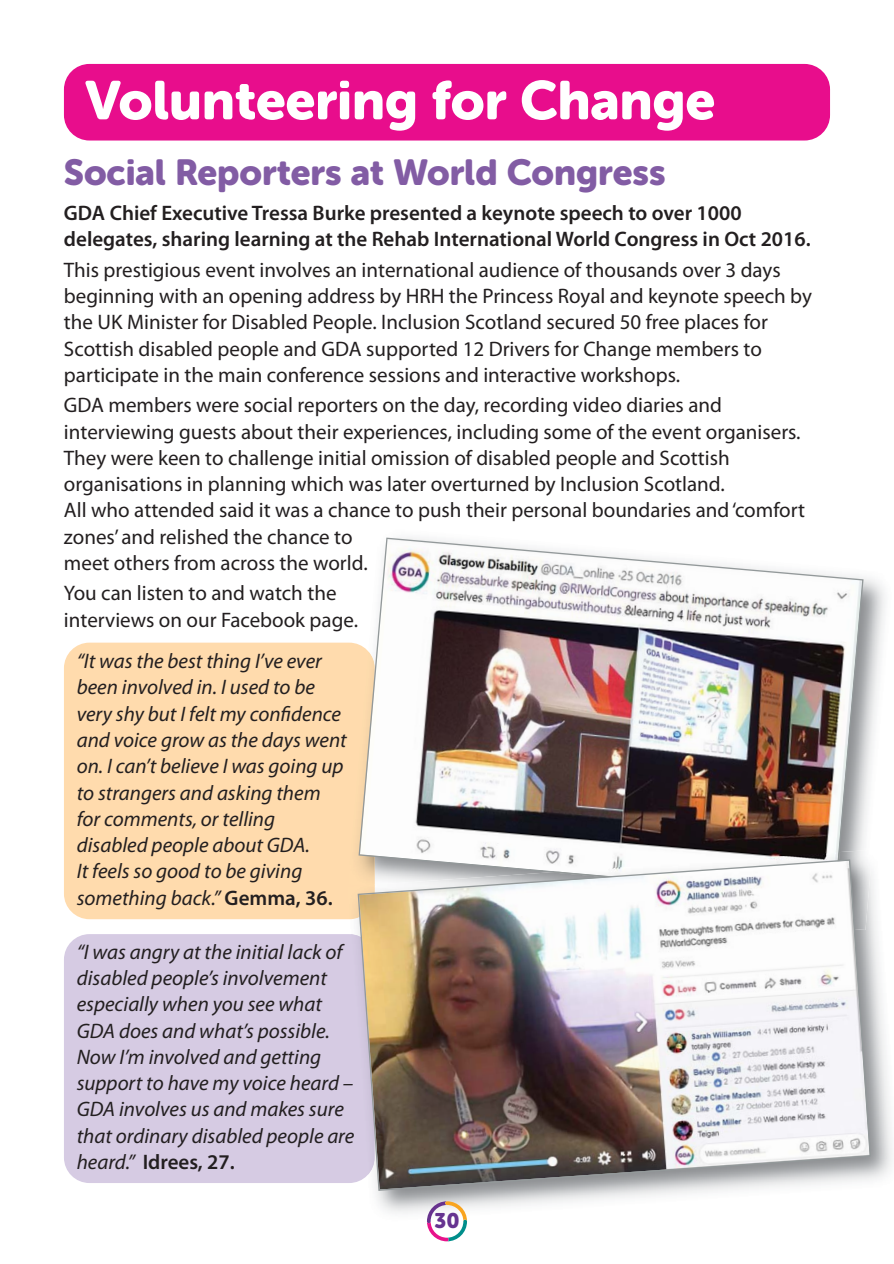
<style>
.page{position:relative;width:894px;height:1264px;background:#fff}
.page>*{position:absolute;margin:0;border:0;box-sizing:border-box;transform-origin:0 0}
.t1{font:54px "Museo Sans Rounded 900";color:#fff}
.t2{font:36px "Museo Sans Rounded 900";color:#825ca4}
.t3{font:21px/26.2px "Myriad Pro";color:#231f20}
.t4{font:italic 21px/26.2px "Myriad Pro";color:#231f20}
.t5{font:600 21px/26.2px "Myriad Pro";color:#231f20}
.t6{font:21px "Museo Sans Rounded 900";color:#663390}
.s1{font-weight:600;font-style:normal}
</style>
<div class="page">
<div style="left:64px;top:642px;width:310px;height:277px;background:#ffdbad;border-radius:26px"></div>
<div style="left:64px;top:933px;width:310px;height:249px;background:#d6cbe3;border-radius:26px"></div>
<div style="left:64px;top:64px;width:765px;height:76px;background:#e80d8c;border-radius:26px"></div>
<img style="left:358px;top:536px;width:505px;height:313px">
<img style="left:349px;top:849px;width:544px;height:364px">
<img style="left:350px;top:933px;width:7px;height:241px">
<img style="left:374px;top:849px;width:498px;height:80px">
<img style="left:550px;top:851px;width:289px;height:7px">
<img style="left:568px;top:852px;width:269px;height:6px">
<img style="left:357px;top:858px;width:514px;height:333px">
<svg style="left:427px;top:1200px;width:40px;height:40px"></svg>
<h1 class="t1" style="left:85px;top:81px;width:631px">Volunteering for Change</h1>
<h2 class="t2" style="left:64px;top:159px;width:603px">Social Reporters at World Congress</h2>
<p class="t5" style="left:64px;top:202px;width:748px">GDA Chief Executive Tressa Burke presented a keynote speech to over 1000 delegates, sharing learning at the Rehab International World Congress in Oct 2016.</p>
<p class="t3" style="left:64px;top:258px;width:749px">This prestigious event involves an international audience of thousands over 3 days beginning with an opening address by HRH the Princess Royal and keynote speech by the UK Minister for Disabled People. Inclusion Scotland secured 50 free places for Scottish disabled people and GDA supported 12 Drivers for Change members to participate in the main conference sessions and interactive workshops.</p>
<p class="t3" style="left:64px;top:394px;width:742px">GDA members were social reporters on the day, recording video diaries and interviewing guests about their experiences, including some of the event organisers.<br>They were keen to challenge initial omission of disabled people and Scottish organisations in planning which was later overturned by Inclusion Scotland.<br>All who attended said it was a chance to push their personal boundaries and ‘comfort zones’ and relished the chance to<br>meet others from across the world.</p>
<p class="t3" style="left:64px;top:582px;width:295px">You can listen to and watch the interviews on our Facebook page.</p>
<p class="t4" style="left:77px;top:650px;width:271px">“It was the best thing I’ve ever been involved in. I used to be very shy but I felt my confidence and voice grow as the days went on. I can’t believe I was going up to strangers and asking them for comments, or telling disabled people about GDA.<br>It feels so good to be giving something back.” <span class="s1">Gemma, 36.</span></p>
<p class="t4" style="left:77px;top:940px;width:279px">“I was angry at the initial lack of disabled people’s involvement especially when you see what<br>GDA does and what’s possible.<br>Now I’m involved and getting support to have my voice heard –<br>GDA involves us and makes sure that ordinary disabled people are heard.” <span class="s1">Idrees, 27.</span></p>
<p class="t6" style="left:434px;top:1212px;width:27px">30</p>
</div>
